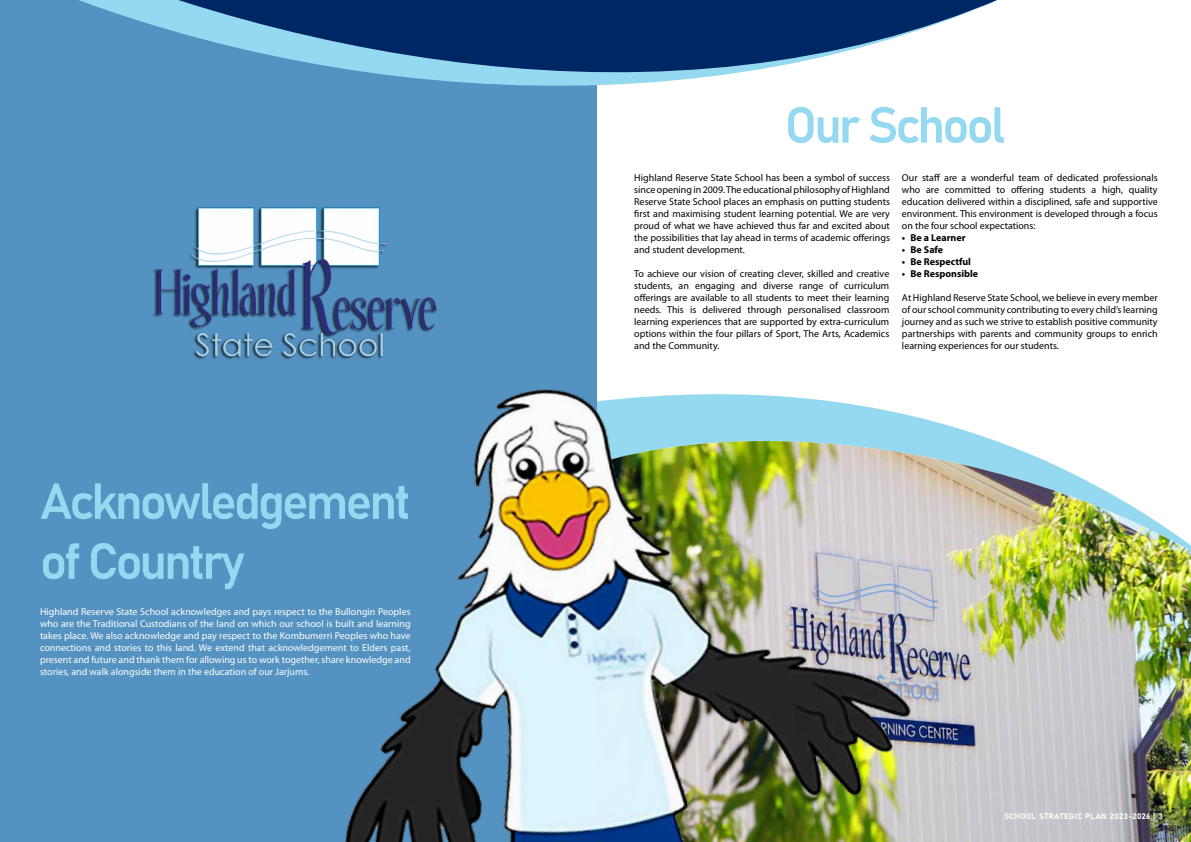
<style>
.page{position:relative;width:1191px;height:842px;background:#fff}
.page>*{position:absolute;margin:0;border:0;box-sizing:border-box;transform-origin:0 0}
.t1{font:50px/60px "Bahnschrift";letter-spacing:-.06em;color:#95d9f0}
.t2{font:10px/12px "Myriad Pro";color:#000;text-align:justify}
.t3{font:10px/12px "Myriad Pro";color:#fff;text-align:justify}
.t4{font:700 10px "Myriad Pro";color:#000}
.t5{font:8px "Bahnschrift";letter-spacing:.05em;color:#fff}
</style>
<div class="page">
<img style="left:938px;top:441px;width:253px;height:401px">
<div style="left:0;top:0;width:596px;height:842px;background:#5492c1"></div>
<svg style="left:79px;top:0;width:919px;height:140px"></svg>
<img style="left:344px;top:272px;width:594px;height:570px">
<img style="left:153px;top:207px;width:285px;height:176px">
<h1 class="t1" style="left:40px;top:468px;width:372px">Acknowledgement of Country</h1>
<p class="t3" style="left:40px;top:605px;width:372px">Highland Reserve State School acknowledges and pays respect to the Bullongin Peoples who are the Traditional Custodians of the land on which our school is built and learning takes place. We also acknowledge and pay respect to the Kombumerri Peoples who have connections and stories to this land. We extend that acknowledgement to Elders past, present and future and thank them for allowing us to work together, share knowledge and stories, and walk alongside them in the education of our Jarjums.</p>
<h1 class="t1" style="left:784px;top:92px;width:222px">Our School</h1>
<p class="t2" style="left:634px;top:172px;width:257px">Highland Reserve State School has been a symbol of success since opening in 2009. The educational philosophy of Highland Reserve State School places an emphasis on putting students first and maximising student learning potential. We are very proud of what we have achieved thus far and excited about the possibilities that lay ahead in terms of academic offerings and student development.</p>
<p class="t2" style="left:634px;top:268px;width:257px">To achieve our vision of creating clever, skilled and creative students, an engaging and diverse range of curriculum offerings are available to all students to meet their learning needs. This is delivered through personalised classroom learning experiences that are supported by extra-curriculum options within the four pillars of Sport, The Arts, Academics and the Community.</p>
<p class="t2" style="left:902px;top:172px;width:257px">Our staff are a wonderful team of dedicated professionals who are committed to offering students a high, quality education delivered within a disciplined, safe and supportive environment. This environment is developed through a focus on the four school expectations:</p>
<p class="t4" style="left:902px;top:231px;width:65px">• Be a Learner</p>
<p class="t4" style="left:902px;top:243px;width:43px">• Be Safe</p>
<p class="t4" style="left:902px;top:255px;width:71px">• Be Respectful</p>
<p class="t4" style="left:902px;top:267px;width:78px">• Be Responsible</p>
<p class="t2" style="left:902px;top:292px;width:257px">At Highland Reserve State School, we believe in every member of our school community contributing to every child’s learning journey and as such we strive to establish positive community partnerships with parents and community groups to enrich learning experiences for our students.</p>
<p class="t5" style="left:1004px;top:810px;width:160px">SCHOOL STRATEGIC PLAN 2023-2026 | 3</p>
</div>
